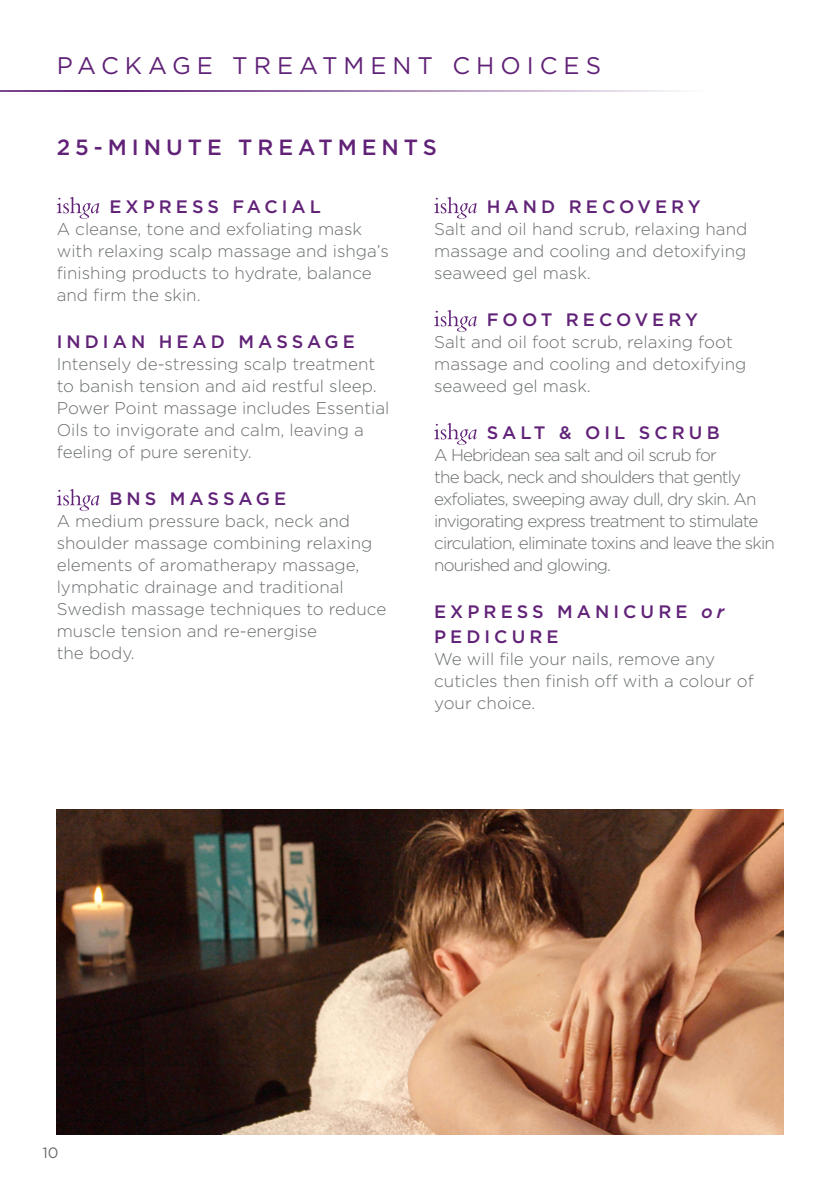
<style>
.page{position:relative;width:840px;height:1191px;background:#fff}
.page>*{position:absolute;margin:0;border:0;box-sizing:border-box;transform-origin:0 0}
.t1{font:24px "Gotham HTF";letter-spacing:.25em;color:#612278}
.t2{font:500 22px "Gotham HTF";letter-spacing:.225em;color:#612278}
.t3{font:500 18px/25px "Gotham HTF";letter-spacing:.225em;color:#612278}
.t4{font:300 17px/22px "Gotham HTF";color:#696d6f}
.t5{font:300 17px/22px "Gotham HTF";letter-spacing:-.05em;color:#696d6f}
.t6{font:15px "Gotham HTF";color:#696d6f}
.s1{font-style:italic}
</style>
<div class="page">
<img style="left:57px;top:809px;width:725px;height:325px">
<hr style="left:0;top:91px;width:108px;height:1px;background:#612278">
<hr style="left:106px;top:91px;width:596px;height:1px;background:#612278">
<svg style="left:57px;top:197px;width:42px;height:22px"></svg>
<svg style="left:57px;top:489px;width:42px;height:22px"></svg>
<svg style="left:434px;top:197px;width:42px;height:22px"></svg>
<svg style="left:434px;top:310px;width:42px;height:22px"></svg>
<svg style="left:434px;top:423px;width:42px;height:22px"></svg>
<h1 class="t1" style="left:57px;top:52px;width:545px">PACKAGE TREATMENT CHOICES</h1>
<p class="t2" style="left:57px;top:134px;width:381px">25-MINUTE TREATMENTS</p>
<p class="t3" style="left:109px;top:193px;width:213px">EXPRESS FACIAL</p>
<p class="t4" style="left:57px;top:217px;width:333px">A cleanse, tone and exfoliating mask with relaxing scalp massage and ishga’s finishing products to hydrate, balance and firm the skin.</p>
<p class="t3" style="left:57px;top:328px;width:299px">INDIAN HEAD MASSAGE</p>
<p class="t4" style="left:57px;top:352px;width:334px">Intensely de-stressing scalp treatment to banish tension and aid restful sleep.<br>Power Point massage includes Essential Oils to invigorate and calm, leaving a feeling of pure serenity.</p>
<p class="t3" style="left:109px;top:485px;width:178px">BNS MASSAGE</p>
<p class="t4" style="left:57px;top:509px;width:331px">A medium pressure back, neck and shoulder massage combining relaxing elements of aromatherapy massage, lymphatic drainage and traditional<br>Swedish massage techniques to reduce muscle tension and re-energise<br>the body.</p>
<p class="t3" style="left:486px;top:193px;width:215px">HAND RECOVERY</p>
<p class="t4" style="left:434px;top:217px;width:314px;text-align:justify">Salt and oil hand scrub, relaxing hand massage and cooling and detoxifying seaweed gel mask.</p>
<p class="t3" style="left:486px;top:306px;width:212px">FOOT RECOVERY</p>
<p class="t4" style="left:434px;top:330px;width:314px">Salt and oil foot scrub, relaxing foot massage and cooling and detoxifying seaweed gel mask.</p>
<p class="t3" style="left:486px;top:419px;width:234px">SALT &amp; OIL SCRUB</p>
<p class="t5" style="left:434px;top:443px;width:342px">A Hebridean sea salt and oil scrub for<br>the back, neck and shoulders that gently exfoliates, sweeping away dull, dry skin. An invigorating express treatment to stimulate circulation, eliminate toxins and leave the skin nourished and glowing.</p>
<p class="t3" style="left:434px;top:598px;width:291px">EXPRESS MANICURE <span class="s1">or<br></span>PEDICURE</p>
<p class="t4" style="left:434px;top:647px;width:321px">We will file your nails, remove any cuticles then finish off with a colour of your choice.</p>
<p class="t6" style="left:43px;top:1144px;width:18px">10</p>
</div>
